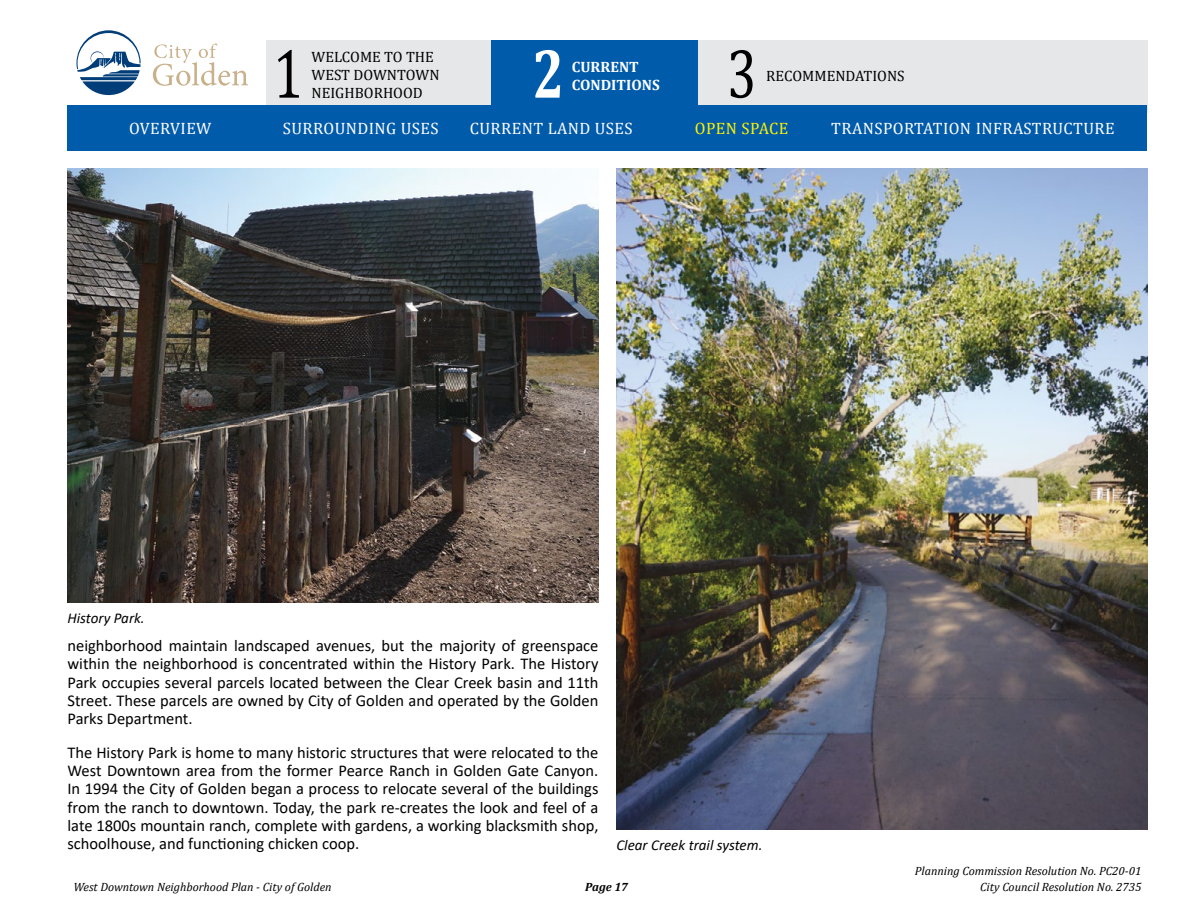
<style>
.page{position:relative;width:1188px;height:918px;background:#fff}
.page>*{position:absolute;margin:0;border:0;box-sizing:border-box;transform-origin:0 0}
.t1{font:70.8px "Cambria";color:#000;scale:.76 1}
.t2{font:700 70.8px "Cambria";color:#fff;scale:.76 1}
.t3{font:16.5px/18.3px "Calibri";color:#000;text-align:justify}
.t4{font:16.5px "Cambria";letter-spacing:.025em;color:#fff}
.t5{font:16.5px "Cambria";letter-spacing:.025em;color:#fff200}
.t6{font:15px/18px "Cambria";color:#000}
.t7{font:italic 15px "Calibri";color:#000}
.t8{font:700 15px/18px "Cambria";color:#fff}
.t9{font:italic 12px "Cambria";color:#000}
.t10{font:italic 700 12px "Cambria";letter-spacing:-.005em;color:#000}
</style>
<div class="page">
<div style="left:266px;top:41px;width:882px;height:72px;background:#e6e7e8"></div>
<div style="left:491px;top:41px;width:207px;height:72px;background:#005baa"></div>
<svg style="left:77px;top:30px;width:64px;height:65px"></svg>
<svg style="left:153px;top:44px;width:95px;height:42px"></svg>
<div style="left:68px;top:105px;width:1080px;height:46px;background:#005baa"></div>
<img style="left:68px;top:169px;width:530px;height:434px">
<img style="left:616px;top:169px;width:532px;height:661px">
<h1 class="t1" style="left:273px;top:32px;width:41px">1</h1>
<p class="t6" style="left:312px;top:48px;width:130px">WELCOME TO THE<br>WEST DOWNTOWN<br>NEIGHBORHOOD</p>
<h1 class="t2" style="left:533px;top:24px;width:44px">2</h1>
<h1 class="t1" style="left:727px;top:32px;width:41px">3</h1>
<p class="t8" style="left:572px;top:57px;width:89px">CURRENT<br>CONDITIONS</p>
<p class="t6" style="left:766px;top:67px;width:140px">RECOMMENDATIONS</p>
<p class="t4" style="left:129px;top:118px;width:84px">OVERVIEW</p>
<p class="t4" style="left:283px;top:118px;width:157px">SURROUNDING USES</p>
<p class="t4" style="left:470px;top:118px;width:164px">CURRENT LAND USES</p>
<p class="t5" style="left:695px;top:118px;width:95px">OPEN SPACE</p>
<p class="t4" style="left:831px;top:118px;width:285px">TRANSPORTATION INFRASTRUCTURE</p>
<p class="t7" style="left:68px;top:608px;width:79px">History Park.</p>
<p class="t3" style="left:68px;top:636px;width:533px">neighborhood maintain landscaped avenues, but the majority of greenspace within the neighborhood is concentrated within the History Park. The History Park occupies several parcels located between the Clear Creek basin and 11th Street. These parcels are owned by City of Golden and operated by the Golden Parks Department.</p>
<p class="t3" style="left:68px;top:743px;width:532px">The History Park is home to many historic structures that were relocated to the West Downtown area from the former Pearce Ranch in Golden Gate Canyon.<br>In 1994 the City of Golden began a process to relocate several of the buildings from the ranch to downtown. Today, the park re-creates the look and feel of a late 1800s mountain ranch, complete with gardens, a working blacksmith shop, schoolhouse, and functioning chicken coop.</p>
<p class="t7" style="left:616px;top:835px;width:147px">Clear Creek trail system.</p>
<p class="t9" style="left:915px;top:862px;width:228px">Planning Commission Resolution No. PC20-01</p>
<p class="t9" style="left:73px;top:878px;width:260px">West Downtown Neighborhood Plan - City of Golden</p>
<p class="t10" style="left:585px;top:878px;width:44px">Page 17</p>
<p class="t9" style="left:980px;top:878px;width:163px">City Council Resolution No. 2735</p>
</div>
